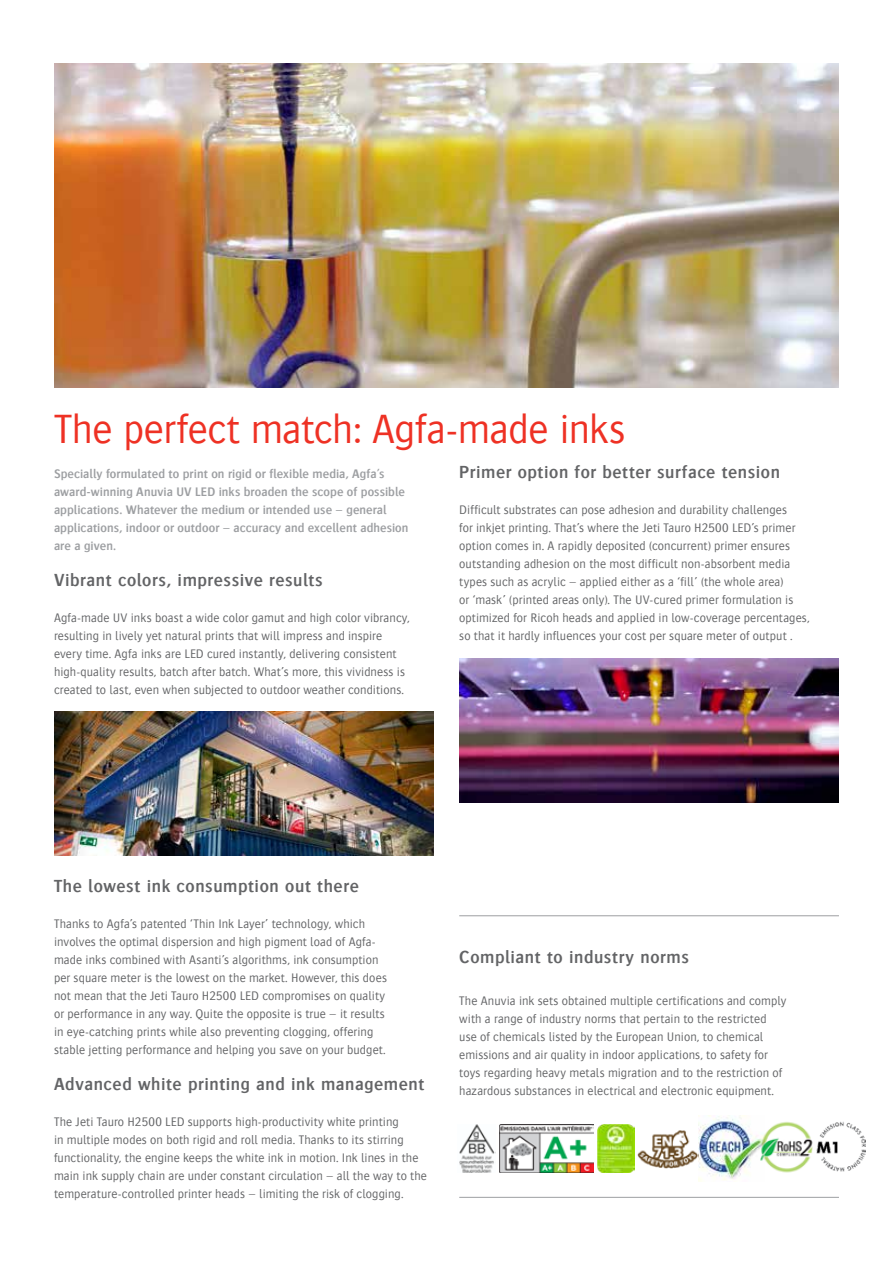
<style>
.page{position:relative;width:893px;height:1263px;background:#fff}
.page>*{position:absolute;margin:0;border:0;box-sizing:border-box;transform-origin:0 0}
.t1{font:300 42px "Bosis For Agfa";letter-spacing:-.01em;color:#ee3124}
.t2{font:600 18px "Bosis For Agfa";letter-spacing:.03em;color:#636466}
.t3{font:300 12.75px/18px "Bosis For Agfa";letter-spacing:.01em;color:#636466}
.t4{font:600 12.75px/18px "Bosis For Agfa";letter-spacing:.005em;color:#9d9fa2}
</style>
<div class="page">
<img style="left:54px;top:64px;width:785px;height:324px">
<hr style="left:459px;top:915px;width:380px;height:1px;background:#9d9fa2">
<hr style="left:459px;top:1197px;width:380px;height:1px;background:#9d9fa2">
<img style="left:500px;top:1124px;width:93px;height:49px">
<img style="left:598px;top:1124px;width:37px;height:49px">
<img style="left:459px;top:1124px;width:36px;height:49px">
<img style="left:637px;top:1130px;width:61px;height:38px">
<img style="left:816px;top:1122px;width:50px;height:49px">
<img style="left:764px;top:1121px;width:49px;height:52px">
<img style="left:699px;top:1116px;width:65px;height:65px">
<img style="left:54px;top:712px;width:380px;height:144px">
<img style="left:459px;top:658px;width:380px;height:144px">
<h1 class="t1" style="left:54px;top:407px;width:573px">The perfect match: Agfa-made inks</h1>
<p class="t4" style="left:54px;top:464px;width:356px">Specially formulated to print on rigid or flexible media, Agfa’s award-winning Anuvia UV LED inks broaden the scope of possible applications. Whatever the medium or intended use – general applications, indoor or outdoor – accuracy and excellent adhesion are a given.</p>
<h2 class="t2" style="left:54px;top:570px;width:270px">Vibrant colors, impressive results</h2>
<p class="t3" style="left:54px;top:608px;width:357px">Agfa-made UV inks boast a wide color gamut and high color vibrancy, resulting in lively yet natural prints that will impress and inspire every time. Agfa inks are LED cured instantly, delivering consistent high-quality results, batch after batch. What’s more, this vividness is created to last, even when subjected to outdoor weather conditions.</p>
<h2 class="t2" style="left:459px;top:462px;width:322px">Primer option for better surface tension</h2>
<p class="t3" style="left:459px;top:500px;width:352px">Difficult substrates can pose adhesion and durability challenges<br>for inkjet printing. That’s where the Jeti Tauro H2500 LED’s primer option comes in. A rapidly deposited (concurrent) primer ensures outstanding adhesion on the most difficult non-absorbent media types such as acrylic – applied either as a ‘fill’ (the whole area)<br>or ‘mask’ (printed areas only). The UV-cured primer formulation is optimized for Ricoh heads and applied in low-coverage percentages, so that it hardly influences your cost per square meter of output .</p>
<h2 class="t2" style="left:54px;top:876px;width:306px">The lowest ink consumption out there</h2>
<p class="t3" style="left:54px;top:914px;width:334px">Thanks to Agfa’s patented ‘Thin Ink Layer’ technology, which involves the optimal dispersion and high pigment load of Agfa&shy;made inks combined with Asanti’s algorithms, ink consumption per square meter is the lowest on the market. However, this does not mean that the Jeti Tauro H2500 LED compromises on quality or performance in any way. Quite the opposite is true – it results in eye-catching prints while also preventing clogging, offering stable jetting performance and helping you save on your budget.</p>
<h2 class="t2" style="left:54px;top:1074px;width:372px">Advanced white printing and ink management</h2>
<p class="t3" style="left:54px;top:1112px;width:375px">The Jeti Tauro H2500 LED supports high-productivity white printing<br>in multiple modes on both rigid and roll media. Thanks to its stirring functionality, the engine keeps the white ink in motion. Ink lines in the main ink supply chain are under constant circulation – all the way to the temperature-controlled printer heads – limiting the risk of clogging.</p>
<h2 class="t2" style="left:459px;top:947px;width:231px">Compliant to industry norms</h2>
<p class="t3" style="left:459px;top:991px;width:329px">The Anuvia ink sets obtained multiple certifications and comply with a range of industry norms that pertain to the restricted use of chemicals listed by the European Union, to chemical emissions and air quality in indoor applications, to safety for toys regarding heavy metals migration and to the restriction of hazardous substances in electrical and electronic equipment.</p>
</div>
